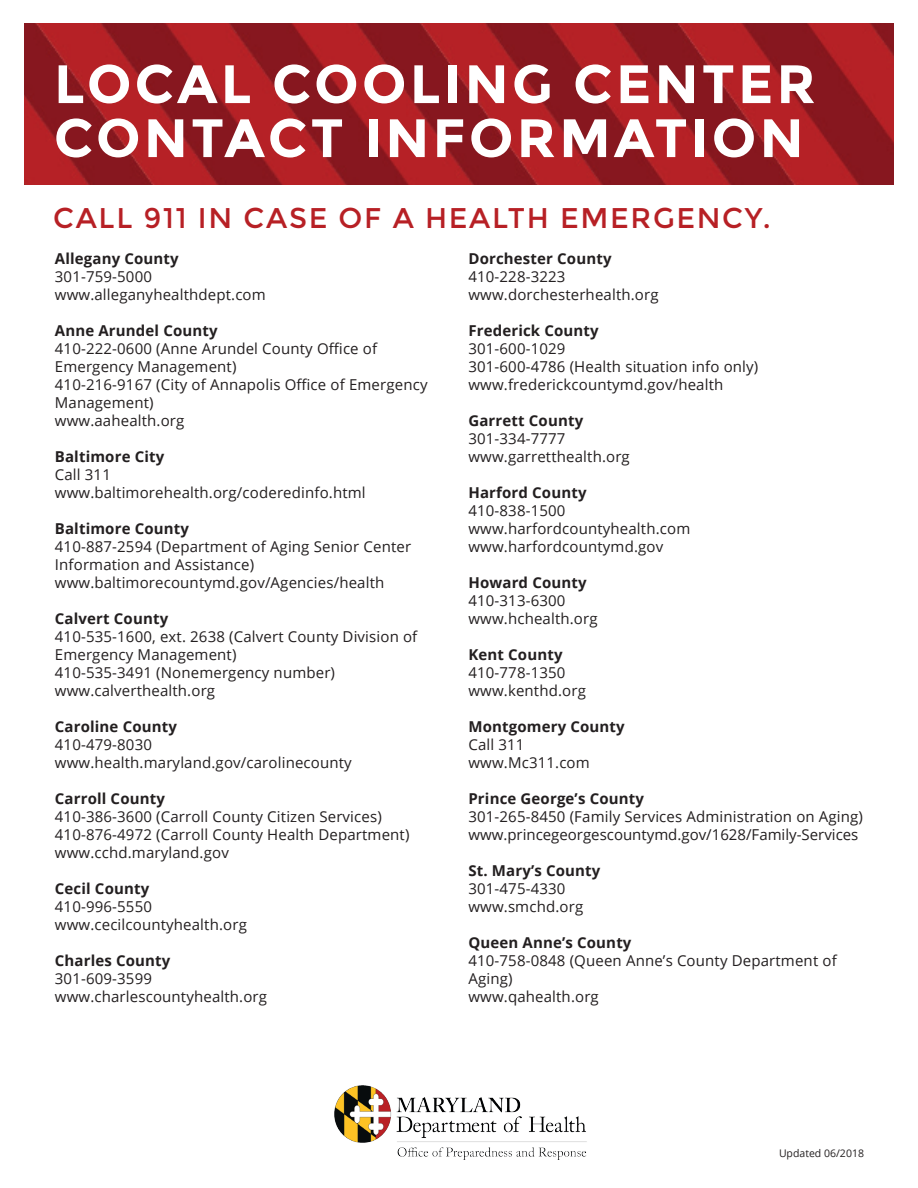
<style>
.page{position:relative;width:918px;height:1188px;background:#fff}
.page>*{position:absolute;margin:0;border:0;box-sizing:border-box;transform-origin:0 0}
.t1{font:700 54px/54px "Montserrat";letter-spacing:.06em;color:#fff}
.t2{font:28.5px "Montserrat";letter-spacing:.06em;color:#b72025}
.t3{font:15px/18px "Open Sans";letter-spacing:.01em;color:#231f20}
.t4{font:700 15px "Open Sans";letter-spacing:.01em;color:#231f20}
.t5{font:10.5px "Open Sans";color:#231f20}
</style>
<div class="page">
<img style="left:25px;top:23px;width:868px;height:161px">
<img style="left:334px;top:1086px;width:253px;height:74px">
<p class="t1" style="left:54px;top:57px;width:763px">LOCAL COOLING CENTER<br>CONTACT INFORMATION</p>
<p class="t2" style="left:53px;top:202px;width:719px">CALL 911 IN CASE OF A HEALTH EMERGENCY.</p>
<p class="t4" style="left:55px;top:248px;width:125px">Allegany County</p>
<p class="t3" style="left:55px;top:267px;width:99px">301-759-5000</p>
<p class="t3" style="left:55px;top:285px;width:212px">www.alleganyhealthdept.com</p>
<p class="t4" style="left:55px;top:320px;width:164px">Anne Arundel County</p>
<p class="t3" style="left:55px;top:339px;width:324px">410-222-0600 (Anne Arundel County Office of<br>Emergency Management)</p>
<p class="t3" style="left:55px;top:375px;width:374px">410-216-9167 (City of Annapolis Office of Emergency<br>Management)</p>
<p class="t3" style="left:55px;top:411px;width:131px">www.aahealth.org</p>
<p class="t4" style="left:55px;top:446px;width:111px">Baltimore City</p>
<p class="t3" style="left:55px;top:465px;width:58px">Call 311</p>
<p class="t3" style="left:55px;top:483px;width:312px">www.baltimorehealth.org/coderedinfo.html</p>
<p class="t4" style="left:55px;top:518px;width:136px">Baltimore County</p>
<p class="t3" style="left:55px;top:537px;width:358px">410-887-2594 (Department of Aging Senior Center<br>Information and Assistance)</p>
<p class="t3" style="left:55px;top:573px;width:331px">www.baltimorecountymd.gov/Agencies/health</p>
<p class="t4" style="left:55px;top:608px;width:115px">Calvert County</p>
<p class="t3" style="left:55px;top:627px;width:364px">410-535-1600, ext. 2638 (Calvert County Division of<br>Emergency Management)</p>
<p class="t3" style="left:55px;top:663px;width:282px">410-535-3491 (Nonemergency number)</p>
<p class="t3" style="left:55px;top:681px;width:162px">www.calverthealth.org</p>
<p class="t4" style="left:55px;top:716px;width:124px">Caroline County</p>
<p class="t3" style="left:55px;top:735px;width:99px">410-479-8030</p>
<p class="t3" style="left:55px;top:753px;width:298px">www.health.maryland.gov/carolinecounty</p>
<p class="t4" style="left:55px;top:788px;width:112px">Carroll County</p>
<p class="t3" style="left:55px;top:807px;width:328px">410-386-3600 (Carroll County Citizen Services)</p>
<p class="t3" style="left:55px;top:825px;width:356px">410-876-4972 (Carroll County Health Department)</p>
<p class="t3" style="left:55px;top:843px;width:175px">www.cchd.maryland.gov</p>
<p class="t4" style="left:55px;top:878px;width:96px">Cecil County</p>
<p class="t3" style="left:55px;top:897px;width:99px">410-996-5550</p>
<p class="t3" style="left:55px;top:915px;width:194px">www.cecilcountyhealth.org</p>
<p class="t4" style="left:55px;top:950px;width:117px">Charles County</p>
<p class="t3" style="left:55px;top:969px;width:99px">301-609-3599</p>
<p class="t3" style="left:55px;top:987px;width:214px">www.charlescountyhealth.org</p>
<p class="t4" style="left:468px;top:248px;width:145px">Dorchester County</p>
<p class="t3" style="left:468px;top:267px;width:99px">410-228-3223</p>
<p class="t3" style="left:468px;top:285px;width:192px">www.dorchesterhealth.org</p>
<p class="t4" style="left:468px;top:320px;width:132px">Frederick County</p>
<p class="t3" style="left:468px;top:339px;width:99px">301-600-1029</p>
<p class="t3" style="left:468px;top:357px;width:291px">301-600-4786 (Health situation info only)</p>
<p class="t3" style="left:468px;top:375px;width:256px">www.frederickcountymd.gov/health</p>
<p class="t4" style="left:468px;top:410px;width:116px">Garrett County</p>
<p class="t3" style="left:468px;top:429px;width:99px">301-334-7777</p>
<p class="t3" style="left:468px;top:447px;width:163px">www.garretthealth.org</p>
<p class="t4" style="left:468px;top:482px;width:120px">Harford County</p>
<p class="t3" style="left:468px;top:501px;width:99px">410-838-1500</p>
<p class="t3" style="left:468px;top:519px;width:223px">www.harfordcountyhealth.com</p>
<p class="t3" style="left:468px;top:537px;width:196px">www.harfordcountymd.gov</p>
<p class="t4" style="left:468px;top:572px;width:120px">Howard County</p>
<p class="t3" style="left:468px;top:591px;width:99px">410-313-6300</p>
<p class="t3" style="left:468px;top:609px;width:131px">www.hchealth.org</p>
<p class="t4" style="left:468px;top:644px;width:96px">Kent County</p>
<p class="t3" style="left:468px;top:663px;width:99px">410-778-1350</p>
<p class="t3" style="left:468px;top:681px;width:119px">www.kenthd.org</p>
<p class="t4" style="left:468px;top:716px;width:158px">Montgomery County</p>
<p class="t3" style="left:468px;top:735px;width:58px">Call 311</p>
<p class="t3" style="left:468px;top:753px;width:123px">www.Mc311.com</p>
<p class="t4" style="left:468px;top:788px;width:177px">Prince George’s County</p>
<p class="t3" style="left:468px;top:807px;width:396px">301-265-8450 (Family Services Administration on Aging)</p>
<p class="t3" style="left:468px;top:825px;width:392px">www.princegeorgescountymd.gov/1628/Family-Services</p>
<p class="t4" style="left:468px;top:860px;width:134px">St. Mary’s County</p>
<p class="t3" style="left:468px;top:879px;width:99px">301-475-4330</p>
<p class="t3" style="left:468px;top:897px;width:116px">www.smchd.org</p>
<p class="t4" style="left:468px;top:932px;width:165px">Queen Anne’s County</p>
<p class="t3" style="left:468px;top:951px;width:370px">410-758-0848 (Queen Anne’s County Department of<br>Aging)</p>
<p class="t3" style="left:468px;top:987px;width:132px">www.qahealth.org</p>
<p class="t5" style="left:779px;top:1146px;width:87px">Updated 06/2018</p>
</div>
